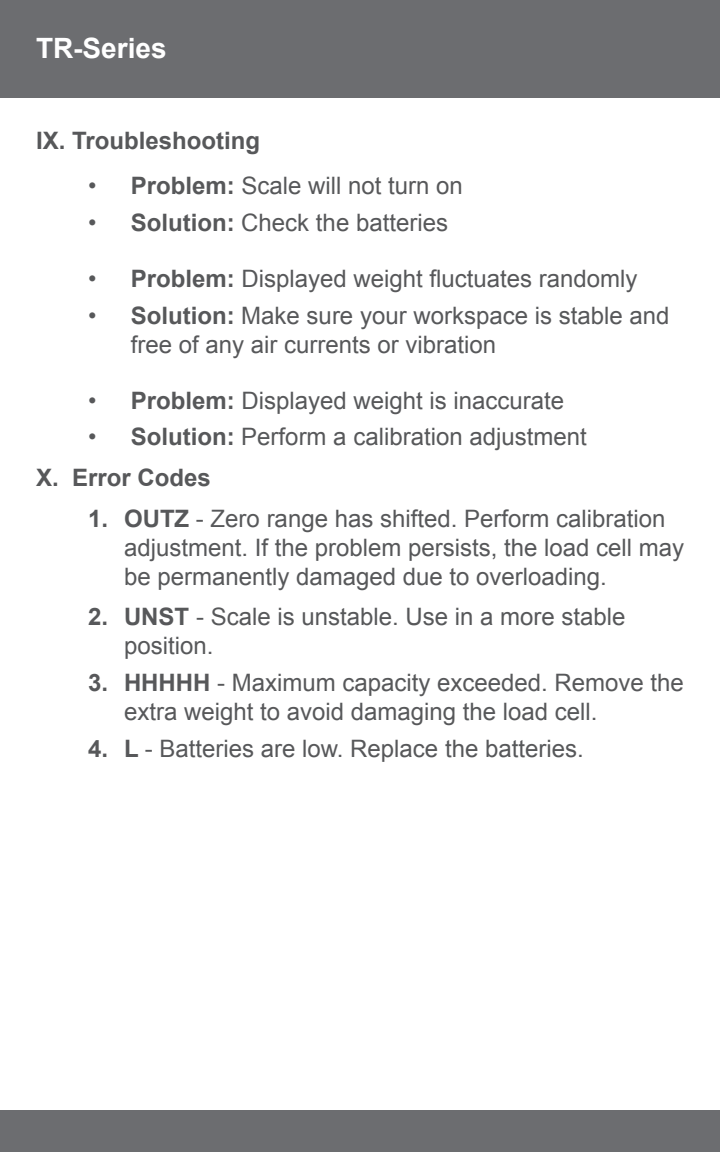
<style>
.page{position:relative;width:720px;height:1152px;background:#fff}
.page>*{position:absolute;margin:0;border:0;box-sizing:border-box;transform-origin:0 0}
.t1{font:700 28px "Arial";color:#fff}
.Instruction_List{font:24px/28.8px "Arial";color:#57585a}
.Instruction_Header{font:700 24px "Arial";color:#57585a}
.s1{font-weight:700}
</style>
<div class="page">
<div style="left:0;top:1111px;width:720px;height:41px;background:#6c6d70"></div>
<div style="left:0;top:0;width:720px;height:97px;background:#6c6d70"></div>
<p class="t1" style="left:36px;top:29px;width:132px">TR-Series</p>
<p class="Instruction_Header" style="left:36px;top:125px;width:226px">IX. Troubleshooting</p>
<p class="Instruction_List" style="left:88px;top:172px;width:376px">• <span class="s1">Problem:</span> Scale will not turn on</p>
<p class="Instruction_List" style="left:88px;top:209px;width:362px">• <span class="s1">Solution:</span> Check the batteries</p>
<p class="Instruction_List" style="left:88px;top:265px;width:551px">• <span class="s1">Problem:</span> Displayed weight fluctuates randomly</p>
<p class="Instruction_List" style="left:131px;top:301px;width:540px;text-indent:-43px">• <span class="s1">Solution:</span> Make sure your workspace is stable and free of any air currents or vibration</p>
<p class="Instruction_List" style="left:88px;top:386px;width:478px">• <span class="s1">Problem:</span> Displayed weight is inaccurate</p>
<p class="Instruction_List" style="left:88px;top:423px;width:500px">• <span class="s1">Solution:</span> Perform a calibration adjustment</p>
<p class="Instruction_Header" style="left:36px;top:462px;width:176px">X. Error Codes</p>
<p class="Instruction_List" style="left:124px;top:505px;width:562px;text-indent:-36px"><span class="s1">1. OUTZ</span> - Zero range has shifted. Perform calibration adjustment. If the problem persists, the load cell may be permanently damaged due to overloading.</p>
<p class="Instruction_List" style="left:124px;top:603px;width:503px;text-indent:-36px"><span class="s1">2. UNST</span> - Scale is unstable. Use in a more stable position.</p>
<p class="Instruction_List" style="left:124px;top:669px;width:561px;text-indent:-36px"><span class="s1">3. HHHHH</span> - Maximum capacity exceeded. Remove the extra weight to avoid damaging the load cell.</p>
<p class="Instruction_List" style="left:88px;top:734px;width:497px"><span class="s1">4. L</span> - Batteries are low. Replace the batteries.</p>
</div>
